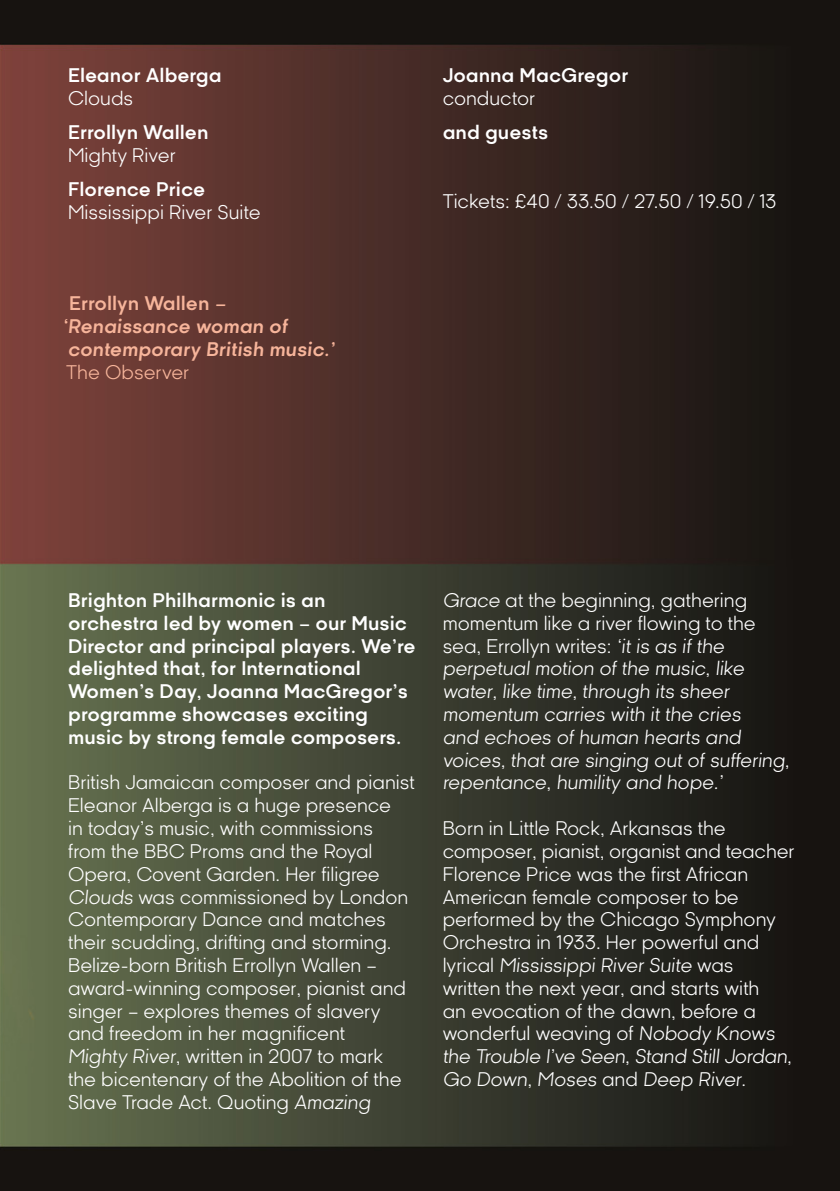
<style>
.page{position:relative;width:840px;height:1191px;background:#fff}
.page>*{position:absolute;margin:0;border:0;box-sizing:border-box;transform-origin:0 0}
.t1{font:19px/22.8px "Kamerik 105 Text";color:#fff}
.t2{font:italic 19px/22.8px "Kamerik 105 Text";color:#fff}
.t3{font:700 19px/22.8px "Kamerik 105 Text";color:#fff}
.t4{font:italic 700 19px/22.8px "Kamerik 105 Text";color:#f7b59b}
.t5{font:19px "Kamerik 105 Text";color:#f7b59b}
.s1{font-style:normal}
.s2{font-style:italic}
</style>
<div class="page">
<img style="left:0;top:0;width:839px;height:1191px">
<p class="t3" style="left:68px;top:65px;width:155px">Eleanor Alberga</p>
<p class="t1" style="left:68px;top:88px;width:67px">Clouds</p>
<p class="t3" style="left:68px;top:122px;width:142px">Errollyn Wallen</p>
<p class="t1" style="left:68px;top:145px;width:109px">Mighty River</p>
<p class="t3" style="left:68px;top:179px;width:138px">Florence Price</p>
<p class="t1" style="left:68px;top:202px;width:194px">Mississippi River Suite</p>
<p class="t4" style="left:62px;top:293px;width:274px;text-indent:7px"><span class="s1">Errollyn Wallen</span> – ‘Renaissance woman of contemporary British music.’</p>
<p class="t5" style="left:66px;top:362px;width:124px">The Observer</p>
<p class="t3" style="left:442px;top:65px;width:187px">Joanna MacGregor</p>
<p class="t1" style="left:442px;top:88px;width:94px">conductor</p>
<p class="t3" style="left:442px;top:122px;width:107px">and guests</p>
<p class="t1" style="left:442px;top:190px;width:335px">Tickets: £40 / 33.50 / 27.50 / 19.50 / 13</p>
<p class="t3" style="left:68px;top:589px;width:349px">Brighton Philharmonic is an orchestra led by women – our Music Director and principal players. We’re delighted that, for International Women’s Day, Joanna MacGregor’s programme showcases exciting music by strong female composers.</p>
<p class="t1" style="left:68px;top:772px;width:348px">British Jamaican composer and pianist Eleanor Alberga is a huge presence<br>in today’s music, with commissions from the BBC Proms and the Royal Opera, Covent Garden. Her filigree <span class="s2">Clouds</span> was commissioned by London Contemporary Dance and matches their scudding, drifting and storming.<br>Belize-born British Errollyn Wallen – award-winning composer, pianist and singer – explores themes of slavery and freedom in her magnificent<br><span class="s2">Mighty River</span>, written in 2007 to mark the bicentenary of the Abolition of the Slave Trade Act. Quoting <span class="s2">Amazing</span></p>
<p class="t2" style="left:442px;top:589px;width:348px">Grace <span class="s1">at the beginning, gathering momentum like a river flowing to the sea, Errollyn writes:</span> ‘it is as if the perpetual motion of the music, like water, like time, through its sheer momentum carries with it the cries<br>and echoes of human hearts and voices, that are singing out of suffering, repentance, humility and hope.’</p>
<p class="t1" style="left:442px;top:817px;width:353px">Born in Little Rock, Arkansas the composer, pianist, organist and teacher Florence Price was the first African American female composer to be performed by the Chicago Symphony Orchestra in 1933. Her powerful and lyrical <span class="s2">Mississippi River Suite</span> was written the next year, and starts with<br>an evocation of the dawn, before a wonderful weaving of <span class="s2">Nobody Knows the Trouble I’ve Seen, Stand Still Jordan, Go Down, Moses</span> and <span class="s2">Deep River</span>.</p>
</div>
